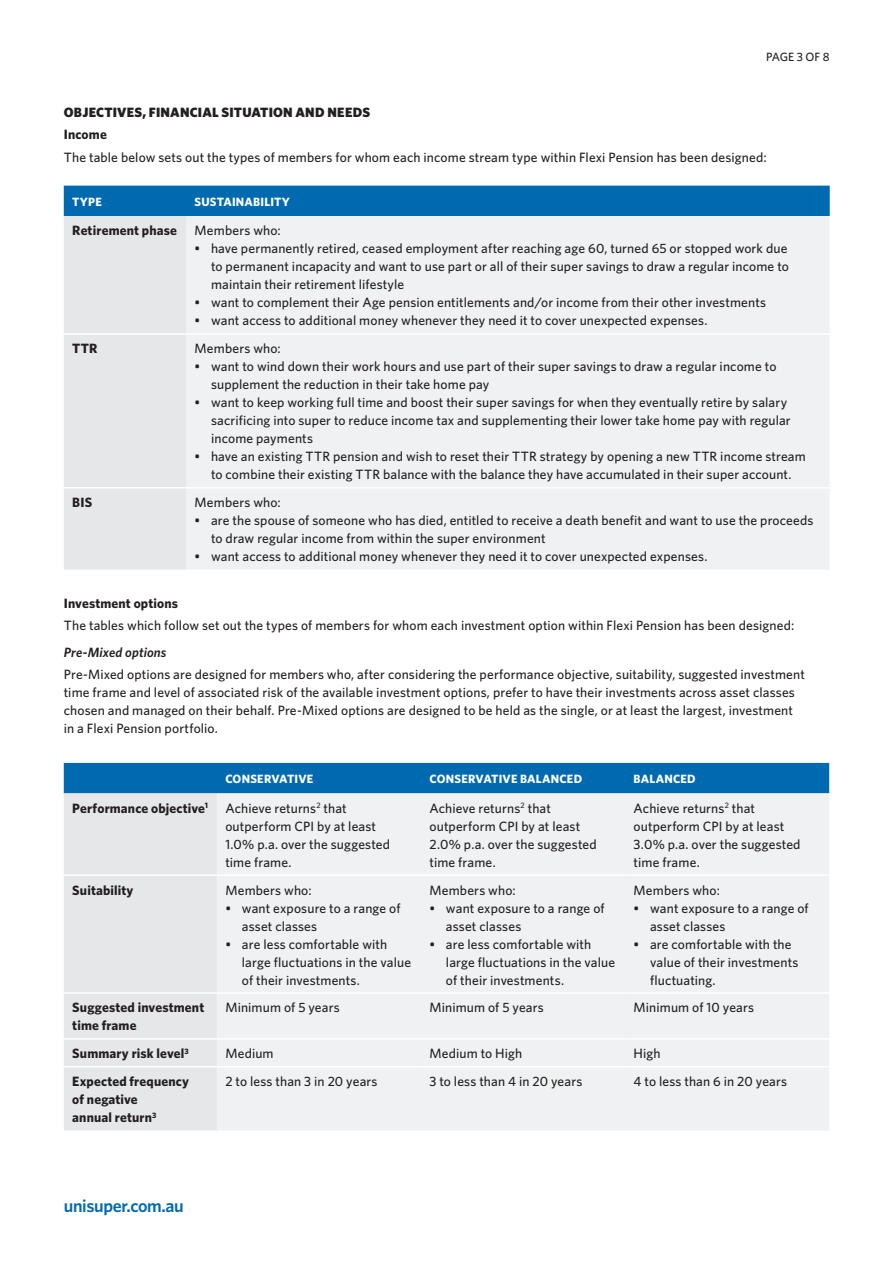
<style>
.page{position:relative;width:893px;height:1263px;background:#fff}
.page>*{position:absolute;margin:0;border:0;box-sizing:border-box;transform-origin:0 0}
.t1{font:600 18px "Whitney";letter-spacing:-.02em;color:#006ab1}
.t2{font:500 13.5px/18px "Whitney";letter-spacing:.01em;color:#231f20}
.t3{font:700 13.5px/18px "Whitney";letter-spacing:.01em;color:#231f20}
.t4{font:900 13.5px "Whitney";letter-spacing:.015em;color:#231f20}
.t5{font:italic 600 13.5px "Whitney";letter-spacing:.01em;color:#231f20}
.t6{font:700 12px "Whitney";letter-spacing:.015em;color:#fff}
.t7{font:500 12px "Whitney";letter-spacing:-.015em;color:#231f20}
</style>
<div class="page">
<svg style="left:64px;top:186px;width:766px;height:384px;background:#95bbd5"></svg>
<div style="left:186px;top:216px;width:644px;height:354px;background:#f0f1f2"></div>
<hr style="left:64px;top:333px;width:122px;height:2px;background:#fff">
<hr style="left:186px;top:333px;width:644px;height:2px;background:#fff">
<hr style="left:64px;top:487px;width:122px;height:1px;background:#fff">
<hr style="left:186px;top:487px;width:644px;height:1px;background:#fff">
<div style="left:64px;top:763px;width:765px;height:30px;background:#006ab1"></div>
<div style="left:64px;top:793px;width:153px;height:337px;background:#e6e7e9"></div>
<div style="left:217px;top:793px;width:612px;height:337px;background:#f0f1f2"></div>
<hr style="left:64px;top:874px;width:153px;height:2px;background:#fff">
<hr style="left:217px;top:874px;width:204px;height:2px;background:#fff">
<hr style="left:421px;top:874px;width:204px;height:2px;background:#fff">
<hr style="left:625px;top:874px;width:204px;height:2px;background:#fff">
<hr style="left:64px;top:992px;width:153px;height:2px;background:#fff">
<hr style="left:217px;top:992px;width:204px;height:2px;background:#fff">
<hr style="left:421px;top:992px;width:204px;height:2px;background:#fff">
<hr style="left:625px;top:992px;width:204px;height:2px;background:#fff">
<hr style="left:64px;top:1038px;width:153px;height:1px;background:#fff">
<hr style="left:217px;top:1038px;width:204px;height:1px;background:#fff">
<hr style="left:421px;top:1038px;width:204px;height:1px;background:#fff">
<hr style="left:625px;top:1038px;width:204px;height:1px;background:#fff">
<hr style="left:64px;top:1066px;width:153px;height:1px;background:#fff">
<hr style="left:217px;top:1066px;width:204px;height:1px;background:#fff">
<hr style="left:421px;top:1066px;width:204px;height:1px;background:#fff">
<hr style="left:625px;top:1066px;width:204px;height:1px;background:#fff">
<p class="t7" style="left:766px;top:49px;width:65px">PAGE 3 OF 8</p>
<p class="t4" style="left:64px;top:103px;width:308px">OBJECTIVES, FINANCIAL SITUATION AND NEEDS</p>
<p class="t3" style="left:64px;top:125px;width:45px">Income</p>
<p class="t2" style="left:64px;top:148px;width:704px">The table below sets out the types of members for whom each income stream type within Flexi Pension has been designed:</p>
<p class="t6" style="left:72px;top:193px;width:31px">TYPE</p>
<p class="t6" style="left:195px;top:193px;width:97px">SUSTAINABILITY</p>
<p class="t3" style="left:72px;top:221px;width:106px">Retirement phase</p>
<p class="t2" style="left:195px;top:222px;width:88px">Members who:</p>
<p class="t2" style="left:211px;top:240px;width:579px;text-align:justify;text-indent:-16px">• have permanently retired, ceased employment after reaching age 60, turned 65 or stopped work due to permanent incapacity and want to use part or all of their super savings to draw a regular income to maintain their retirement lifestyle</p>
<p class="t2" style="left:195px;top:294px;width:573px">• want to complement their Age pension entitlements and/or income from their other investments</p>
<p class="t2" style="left:195px;top:312px;width:515px">• want access to additional money whenever they need it to cover unexpected expenses.</p>
<p class="t3" style="left:72px;top:339px;width:27px">TTR</p>
<p class="t2" style="left:195px;top:339px;width:88px">Members who:</p>
<p class="t2" style="left:211px;top:357px;width:567px;text-indent:-16px">• want to wind down their work hours and use part of their super savings to draw a regular income to supplement the reduction in their take home pay</p>
<p class="t2" style="left:211px;top:393px;width:581px;text-indent:-16px">• want to keep working full time and boost their super savings for when they eventually retire by salary sacrificing into super to reduce income tax and supplementing their lower take home pay with regular income payments</p>
<p class="t2" style="left:195px;top:447px;width:613px;text-align:center">• have an existing TTR pension and wish to reset their TTR strategy by opening a new TTR income stream to combine their existing TTR balance with the balance they have accumulated in their super account.</p>
<p class="t3" style="left:72px;top:493px;width:22px">BIS</p>
<p class="t2" style="left:195px;top:493px;width:88px">Members who:</p>
<p class="t2" style="left:211px;top:511px;width:604px;text-indent:-16px">• are the spouse of someone who has died, entitled to receive a death benefit and want to use the proceeds to draw regular income from within the super environment</p>
<p class="t2" style="left:195px;top:547px;width:515px">• want access to additional money whenever they need it to cover unexpected expenses.</p>
<p class="t3" style="left:64px;top:594px;width:116px">Investment options</p>
<p class="t2" style="left:64px;top:616px;width:732px">The tables which follow set out the types of members for whom each investment option within Flexi Pension has been designed:</p>
<p class="t5" style="left:64px;top:643px;width:104px">Pre-Mixed options</p>
<p class="t2" style="left:64px;top:665px;width:743px">Pre-Mixed options are designed for members who, after considering the performance objective, suitability, suggested investment time frame and level of associated risk of the available investment options, prefer to have their investments across asset classes chosen and managed on their behalf. Pre-Mixed options are designed to be held as the single, or at least the largest, investment in a Flexi Pension portfolio.</p>
<p class="t6" style="left:225px;top:771px;width:90px">CONSERVATIVE</p>
<p class="t6" style="left:429px;top:771px;width:154px">CONSERVATIVE BALANCED</p>
<p class="t6" style="left:634px;top:771px;width:64px">BALANCED</p>
<p class="t3" style="left:72px;top:799px;width:137px">Performance objective<sup>1</sup></p>
<p class="t2" style="left:225px;top:799px;width:166px">Achieve returns<sup>2</sup> that outperform CPI by at least<br>1.0% p.a. over the suggested time frame.</p>
<p class="t2" style="left:429px;top:799px;width:169px">Achieve returns<sup>2</sup> that outperform CPI by at least<br>2.0% p.a. over the suggested time frame.</p>
<p class="t2" style="left:634px;top:799px;width:168px">Achieve returns<sup>2</sup> that outperform CPI by at least<br>3.0% p.a. over the suggested time frame.</p>
<p class="t3" style="left:72px;top:880px;width:63px">Suitability</p>
<p class="t2" style="left:225px;top:881px;width:88px">Members who:</p>
<p class="t2" style="left:242px;top:899px;width:160px;text-indent:-16px">• want exposure to a range of asset classes</p>
<p class="t2" style="left:242px;top:935px;width:171px;text-indent:-16px">• are less comfortable with large fluctuations in the value of their investments.</p>
<p class="t2" style="left:429px;top:881px;width:88px">Members who:</p>
<p class="t2" style="left:446px;top:899px;width:160px;text-indent:-16px">• want exposure to a range of asset classes</p>
<p class="t2" style="left:446px;top:935px;width:171px;text-indent:-16px">• are less comfortable with large fluctuations in the value of their investments.</p>
<p class="t2" style="left:634px;top:881px;width:88px">Members who:</p>
<p class="t2" style="left:650px;top:899px;width:160px;text-indent:-16px">• want exposure to a range of asset classes</p>
<p class="t2" style="left:650px;top:935px;width:150px;text-indent:-16px">• are comfortable with the value of their investments fluctuating.</p>
<p class="t3" style="left:72px;top:998px;width:133px">Suggested investment time frame</p>
<p class="t2" style="left:225px;top:998px;width:116px">Minimum of 5 years</p>
<p class="t2" style="left:429px;top:998px;width:116px">Minimum of 5 years</p>
<p class="t2" style="left:634px;top:998px;width:122px">Minimum of 10 years</p>
<p class="t3" style="left:72px;top:1044px;width:118px">Summary risk level<sup>3</sup></p>
<p class="t2" style="left:225px;top:1044px;width:50px">Medium</p>
<p class="t2" style="left:429px;top:1044px;width:94px">Medium to High</p>
<p class="t2" style="left:634px;top:1044px;width:29px">High</p>
<p class="t3" style="left:72px;top:1072px;width:118px">Expected frequency of negative<br>annual return<sup>3</sup></p>
<p class="t2" style="left:225px;top:1072px;width:154px">2 to less than 3 in 20 years</p>
<p class="t2" style="left:429px;top:1072px;width:154px">3 to less than 4 in 20 years</p>
<p class="t2" style="left:634px;top:1072px;width:155px">4 to less than 6 in 20 years</p>
<h1 class="t1" style="left:64px;top:1194px;width:122px">unisuper.com.au</h1>
</div>
